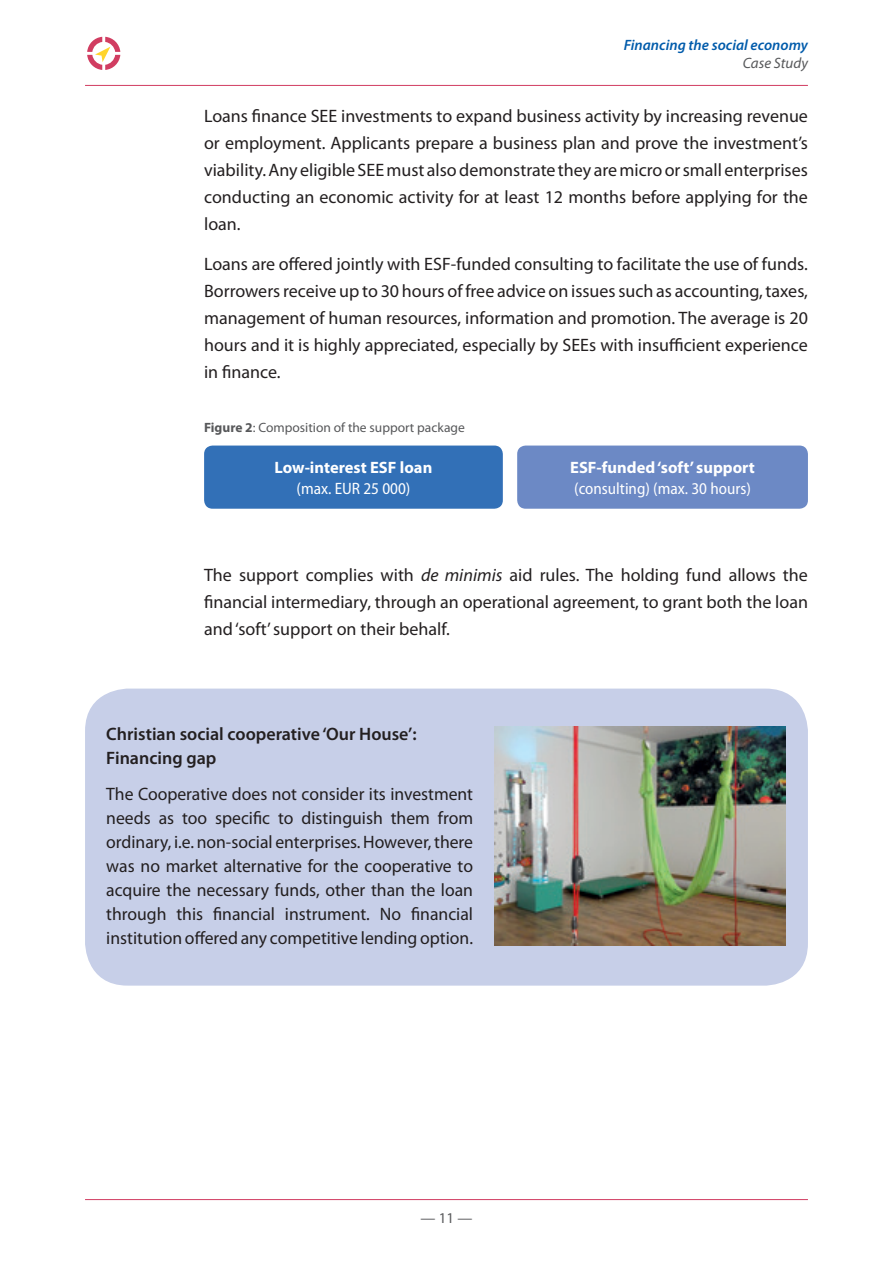
<style>
.page{position:relative;width:893px;height:1263px;background:#fff}
.page>*{position:absolute;margin:0;border:0;box-sizing:border-box;transform-origin:0 0}
.Body_text{font:18px/27px "Myriad Pro";color:#231f20;text-align:justify}
.Box_title{font:600 18px/24px "Myriad Pro";color:#231f20}
.Title_graph{font:700 16.5px "Myriad Pro";color:#fff}
.Title_graph-2{font:semi-condensed 16.5px "Myriad Pro";color:#fff}
.t1{font:italic 600 15px "Myriad Pro";color:#015bab}
.t2{font:italic 15px "Myriad Pro";color:#57585a}
.t3{font:15px "Myriad Pro";color:#57585a}
.t4{font:13.5px "Myriad Pro";color:#57585a}
.s1{font-weight:700}
.s2{font-style:italic}
</style>
<div class="page">
<hr style="left:85px;top:1199px;width:723px;height:1px;background:#d13d61">
<hr style="left:85px;top:85px;width:723px;height:1px;background:#d13d61">
<svg style="left:87px;top:37px;width:33px;height:33px"></svg>
<div style="left:204px;top:446px;width:299px;height:63px;background:#3270b7;border-radius:9px"></div>
<div style="left:517px;top:446px;width:291px;height:63px;background:#6c89c5;border-radius:9px"></div>
<div style="left:85px;top:689px;width:723px;height:297px;background:#c7cfe8;border-radius:43px"></div>
<img style="left:494px;top:727px;width:291px;height:218px">
<p class="t1" style="left:624px;top:36px;width:186px">Financing the social economy</p>
<p class="t2" style="left:743px;top:53px;width:67px">Case Study</p>
<p class="Body_text" style="left:204px;top:102px;width:605px">Loans finance SEE investments to expand business activity by increasing revenue or employment. Applicants prepare a business plan and prove the investment’s viability. Any eligible SEE must also demonstrate they are micro or small enterprises conducting an economic activity for at least 12 months before applying for the loan.</p>
<p class="Body_text" style="left:204px;top:251px;width:605px">Loans are offered jointly with ESF-funded consulting to facilitate the use of funds.<br>Borrowers receive up to 30 hours of free advice on issues such as accounting, taxes, management of human resources, information and promotion. The average is 20 hours and it is highly appreciated, especially by SEEs with insufficient experience in finance.</p>
<p class="t4" style="left:204px;top:420px;width:262px"><span class="s1">Figure 2</span>: Composition of the support package</p>
<p class="Title_graph" style="left:275px;top:458px;width:159px">Low-interest ESF loan</p>
<p class="Title_graph-2" style="left:297px;top:479px;width:115px">(max. EUR 25 000)</p>
<p class="Title_graph" style="left:570px;top:458px;width:186px">ESF-funded ‘soft’ support</p>
<p class="Title_graph-2" style="left:574px;top:479px;width:178px">(consulting) (max. 30 hours)</p>
<p class="Body_text" style="left:204px;top:561px;width:605px">The support complies with <span class="s2">de minimis</span> aid rules. The holding fund allows the financial intermediary, through an operational agreement, to grant both the loan and ‘soft’ support on their behalf.</p>
<p class="Box_title" style="left:106px;top:722px;width:312px">Christian social cooperative ‘Our House’:<br>Financing gap</p>
<p class="Body_text" style="left:106px;top:782px;width:368px;line-height:24px">The Cooperative does not consider its investment needs as too specific to distinguish them from ordinary, i.e. non-social enterprises. However, there was no market alternative for the cooperative to acquire the necessary funds, other than the loan through this financial instrument. No financial institution offered any competitive lending option.</p>
<p class="t3" style="left:421px;top:1210px;width:53px">— 11 —</p>
</div>
